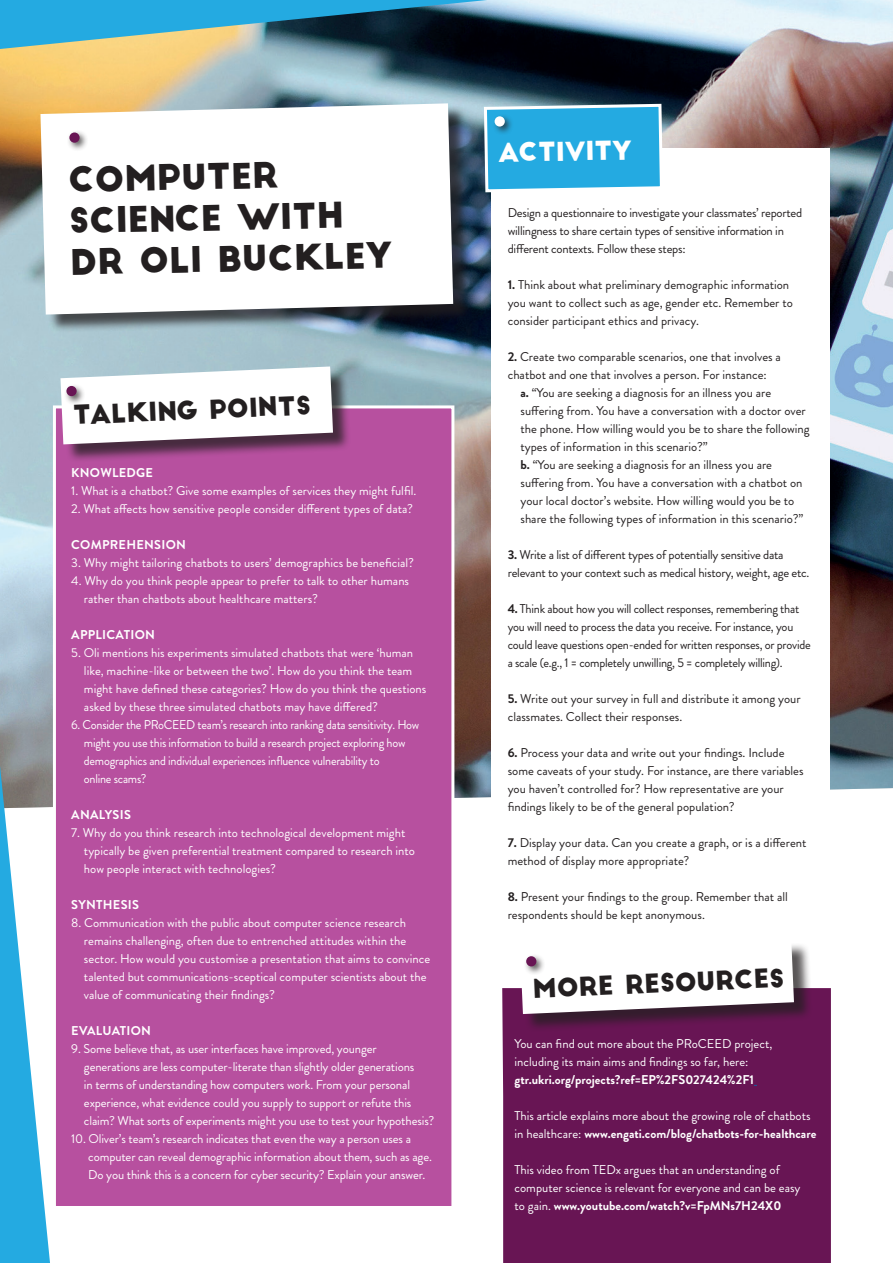
<style>
.page{position:relative;width:893px;height:1263px;background:#fff}
.page>*{position:absolute;margin:0;border:0;box-sizing:border-box;transform-origin:0 0}
.t1{font:34.5px/41.2px "Big John";color:#231f20}
.t2{font:25.5px "Big John";color:#231f20}
.t3{font:25.5px "Big John";color:#fff}
.t4{font:12.75px/18px "Brandon Grotesque";color:#fff}
.t5{font:12.75px/18px "Brandon Grotesque";color:#231f20}
.t6{font:12.75px/18px "Brandon Grotesque";letter-spacing:-.02em;color:#231f20}
.t7{font:12.75px/18px "Brandon Grotesque";letter-spacing:-.02em;color:#fff;scale:.96 1}
.t8{font:700 12.75px "Brandon Grotesque";letter-spacing:.02em;color:#fff}
.t9{font:700 12.75px "Brandon Grotesque";color:#fff}
.s1{font-weight:700}
</style>
<div class="page">
<img style="left:0;top:0;width:893px;height:808px">
<div style="left:53px;top:405px;width:401px;height:804px;background:#b7509f;border:3px solid #fff"></div>
<svg style="left:0;top:0;width:487px;height:49px;background:#3e849a"></svg>
<svg style="left:0;top:765px;width:50px;height:498px"></svg>
<div style="left:63px;top:369px;width:289px;height:94px;background:#231f20;opacity:.75"></div>
<svg style="left:60px;top:366px;width:273px;height:78px"></svg>
<div style="left:64px;top:383px;width:22px;height:22px;background:#231f20;opacity:.75"></div>
<div style="left:66px;top:386px;width:11px;height:10px;background:#681554;border-radius:50%"></div>
<div style="left:502px;top:988px;width:329px;height:275px;background:#681554"></div>
<div style="left:523px;top:943px;width:289px;height:89px;background:#231f20;opacity:.75"></div>
<svg style="left:520px;top:943px;width:274px;height:71px"></svg>
<div style="left:523px;top:953px;width:22px;height:22px;background:#231f20;opacity:.75"></div>
<div style="left:526px;top:956px;width:10px;height:10px;background:#681554;border-radius:50%"></div>
<div style="left:43px;top:106px;width:428px;height:227px;background:#231f20;opacity:.75"></div>
<svg style="left:40px;top:103px;width:413px;height:212px"></svg>
<div style="left:67px;top:130px;width:22px;height:22px;background:#231f20;opacity:.75"></div>
<div style="left:69px;top:132px;width:11px;height:11px;background:#681554;border-radius:50%"></div>
<div style="left:492px;top:148px;width:338px;height:649px;background:#fff"></div>
<svg style="left:482px;top:102px;width:182px;height:92px;background:#42b1de"></svg>
<div style="left:492px;top:113px;width:22px;height:23px;background:#231f20;opacity:.75"></div>
<div style="left:495px;top:116px;width:10px;height:11px;background:#fff;border-radius:50%"></div>
<p class="t1" style="left:68px;top:160px;width:324px;rotate:-1deg">COMPUTER<br>SCIENCE WITH<br>DR OLI BUCKLEY</p>
<p class="t2" style="left:73px;top:403px;width:240px;rotate:-2deg">TALKING POINTS</p>
<p class="t8" style="left:71px;top:464px;width:83px">KNOWLEDGE</p>
<p class="t4" style="left:71px;top:482px;width:347px">1. What is a chatbot? Give some examples of services they might fulfil.</p>
<p class="t4" style="left:71px;top:500px;width:343px">2. What affects how sensitive people consider different types of data?</p>
<p class="t8" style="left:71px;top:536px;width:116px">COMPREHENSION</p>
<p class="t4" style="left:71px;top:554px;width:344px">3. Why might tailoring chatbots to users’ demographics be beneficial?</p>
<p class="t4" style="left:71px;top:572px;width:339px">4. Why do you think people appear to prefer to talk to other humans</p>
<p class="t4" style="left:84px;top:590px;width:235px">rather than chatbots about healthcare matters?</p>
<p class="t8" style="left:71px;top:626px;width:85px">APPLICATION</p>
<p class="t4" style="left:71px;top:644px;width:344px">5. Oli mentions his experiments simulated chatbots that were ‘human</p>
<p class="t4" style="left:84px;top:662px;width:344px">like, machine-like or between the two’. How do you think the team might have defined these categories? How do you think the questions asked by these three simulated chatbots may have differed?</p>
<p class="t7" style="left:71px;top:716px;width:364px">6. Consider the PRoCEED team’s research into ranking data sensitivity. How</p>
<p class="t7" style="left:84px;top:734px;width:336px">might you use this information to build a research project exploring how demographics and individual experiences influence vulnerability to online scams?</p>
<p class="t8" style="left:71px;top:806px;width:61px">ANALYSIS</p>
<p class="t4" style="left:71px;top:824px;width:336px">7. Why do you think research into technological development might</p>
<p class="t4" style="left:84px;top:842px;width:333px">typically be given preferential treatment compared to research into how people interact with technologies?</p>
<p class="t8" style="left:71px;top:896px;width:69px">SYNTHESIS</p>
<p class="t4" style="left:71px;top:914px;width:336px">8. Communication with the public about computer science research</p>
<p class="t4" style="left:84px;top:932px;width:348px">remains challenging, often due to entrenched attitudes within the sector. How would you customise a presentation that aims to convince talented but communications-sceptical computer scientists about the value of communicating their findings?</p>
<p class="t8" style="left:71px;top:1022px;width:81px">EVALUATION</p>
<p class="t4" style="left:71px;top:1040px;width:307px">9. Some believe that, as user interfaces have improved, younger</p>
<p class="t4" style="left:84px;top:1058px;width:352px">generations are less computer-literate than slightly older generations<br>in terms of understanding how computers work. From your personal experience, what evidence could you supply to support or refute this claim? What sorts of experiments might you use to test your hypothesis?</p>
<p class="t4" style="left:71px;top:1130px;width:341px">10. Oliver’s team’s research indicates that even the way a person uses a</p>
<p class="t4" style="left:88px;top:1148px;width:345px">computer can reveal demographic information about them, such as age.<br>Do you think this is a concern for cyber security? Explain your answer.</p>
<p class="t3" style="left:498px;top:141px;width:135px;rotate:-1deg">ACTIVITY</p>
<p class="t6" style="left:508px;top:204px;width:296px">Design a questionnaire to investigate your classmates’ reported willingness to share certain types of sensitive information in different contexts. Follow these steps:</p>
<p class="t5" style="left:508px;top:276px;width:287px"><span class="s1">1.</span> Think about what preliminary demographic information you want to collect such as age, gender etc. Remember to consider participant ethics and privacy.</p>
<p class="t5" style="left:508px;top:348px;width:275px"><span class="s1">2.</span> Create two comparable scenarios, one that involves a chatbot and one that involves a person. For instance:</p>
<p class="t5" style="left:520px;top:384px;width:291px"><span class="s1">a.</span> “You are seeking a diagnosis for an illness you are suffering from. You have a conversation with a doctor over the phone. How willing would you be to share the following types of information in this scenario?”</p>
<p class="t5" style="left:520px;top:456px;width:284px"><span class="s1">b.</span> “You are seeking a diagnosis for an illness you are suffering from. You have a conversation with a chatbot on your local doctor’s website. How willing would you be to share the following types of information in this scenario?”</p>
<p class="t6" style="left:508px;top:546px;width:303px"><span class="s1">3.</span> Write a list of different types of potentially sensitive data relevant to your context such as medical history, weight, age etc.</p>
<p class="t6" style="left:508px;top:600px;width:305px"><span class="s1">4.</span> Think about how you will collect responses, remembering that you will need to process the data you receive. For instance, you could leave questions open-ended for written responses, or provide a scale (e.g., 1 = completely unwilling, 5 = completely willing).</p>
<p class="t5" style="left:508px;top:690px;width:294px"><span class="s1">5.</span> Write out your survey in full and distribute it among your classmates. Collect their responses.</p>
<p class="t5" style="left:508px;top:744px;width:297px"><span class="s1">6.</span> Process your data and write out your findings. Include some caveats of your study. For instance, are there variables you haven’t controlled for? How representative are your findings likely to be of the general population?</p>
<p class="t5" style="left:508px;top:834px;width:300px"><span class="s1">7.</span> Display your data. Can you create a graph, or is a different method of display more appropriate?</p>
<p class="t5" style="left:508px;top:888px;width:282px"><span class="s1">8.</span> Present your findings to the group. Remember that all respondents should be kept anonymous.</p>
<p class="t2" style="left:532px;top:976px;width:253px;rotate:-2deg">MORE RESOURCES</p>
<p class="t4" style="left:515px;top:1035px;width:259px">You can find out more about the PRoCEED project, including its main aims and findings so far, here:</p>
<p class="t9" style="left:515px;top:1071px;width:241px">gtr.ukri.org/projects?ref=EP%2FS027424%2F1</p>
<p class="t4" style="left:515px;top:1107px;width:303px">This article explains more about the growing role of chatbots in healthcare: <span class="s1">www.engati.com/blog/chatbots-for-healthcare</span></p>
<p class="t4" style="left:515px;top:1161px;width:287px">This video from TEDx argues that an understanding of computer science is relevant for everyone and can be easy to gain. <span class="s1">www.youtube.com/watch?v=FpMNs7H24X0</span></p>
</div>
